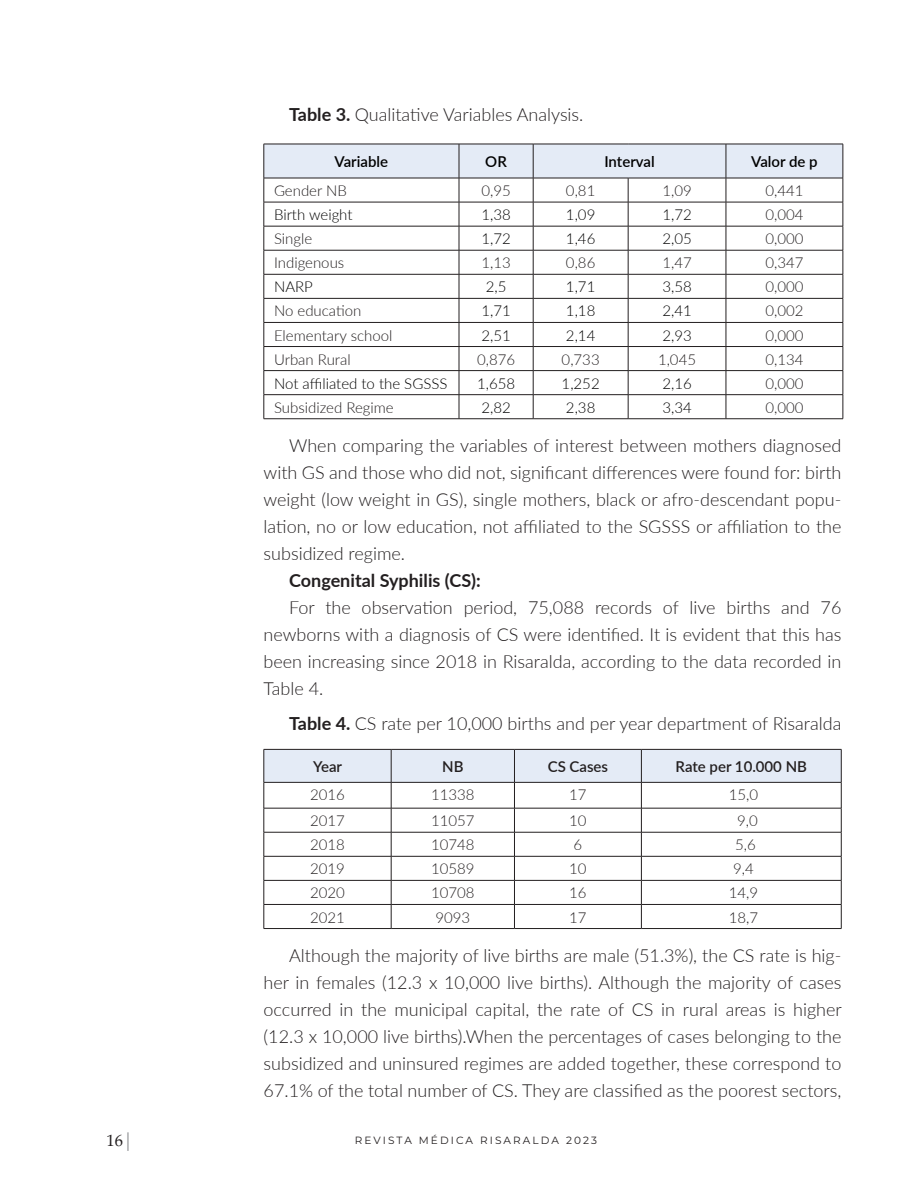
<style>
.page{position:relative;width:918px;height:1188px;background:#fff}
.page>*{position:absolute;margin:0;border:0;box-sizing:border-box;transform-origin:0 0}
.CUERPO_TEXTO{font:300 18px/27px "Lato";color:#231f20;text-align:justify}
.CUERPO_TEXTO-2{font:700 18px "Lato";color:#231f20}
.t1{font:16.5px "Palatino Linotype";color:#231f20}
.CUERPO_TEXTO-3{font:300 15px "Lato";color:#231f20}
.CUERPO_TEXTO-4{font:300 15px "Lato";color:#000}
.t2{font:600 15px "Lato";color:#231f20}
.CUERPO_TEXTO-5{font:600 15px "Lato";color:#000}
.t3{font:10.5px "Montserrat";letter-spacing:.2em;color:#231f20}
.s1{font-weight:700}
.s2{color:#808285}
</style>
<div class="page">
<svg style="left:264px;top:144px;width:580px;height:275px"></svg>
<hr style="left:264px;top:418px;width:195px;height:1px;background:#231f20">
<hr style="left:459px;top:418px;width:74px;height:1px;background:#231f20">
<hr style="left:533px;top:418px;width:95px;height:1px;background:#231f20">
<hr style="left:628px;top:418px;width:98px;height:1px;background:#231f20">
<hr style="left:726px;top:418px;width:117px;height:1px;background:#231f20">
<svg style="left:264px;top:749px;width:578px;height:179px"></svg>
<hr style="left:264px;top:928px;width:127px;height:1px;background:#231f20">
<hr style="left:391px;top:928px;width:123px;height:1px;background:#231f20">
<hr style="left:514px;top:928px;width:127px;height:1px;background:#231f20">
<hr style="left:641px;top:928px;width:200px;height:1px;background:#231f20">
<p class="CUERPO_TEXTO" style="left:289px;top:100px;width:296px"><span class="s1">Table 3.</span> Qualitative Variables Analysis.</p>
<p class="CUERPO_TEXTO-5" style="left:335px;top:151px;width:55px">Variable</p>
<p class="CUERPO_TEXTO-5" style="left:485px;top:151px;width:23px">OR</p>
<p class="CUERPO_TEXTO-5" style="left:604px;top:151px;width:52px">Interval</p>
<p class="CUERPO_TEXTO-5" style="left:751px;top:151px;width:68px">Valor de p</p>
<p class="CUERPO_TEXTO-3" style="left:274px;top:180px;width:74px">Gender NB</p>
<p class="CUERPO_TEXTO-3" style="left:481px;top:180px;width:31px">0,95</p>
<p class="CUERPO_TEXTO-3" style="left:566px;top:180px;width:31px">0,81</p>
<p class="CUERPO_TEXTO-3" style="left:662px;top:180px;width:31px">1,09</p>
<p class="CUERPO_TEXTO-3" style="left:765px;top:180px;width:40px">0,441</p>
<p class="CUERPO_TEXTO-4" style="left:274px;top:204px;width:80px">Birth weight</p>
<p class="CUERPO_TEXTO-4" style="left:481px;top:204px;width:31px">1,38</p>
<p class="CUERPO_TEXTO-4" style="left:566px;top:204px;width:31px">1,09</p>
<p class="CUERPO_TEXTO-4" style="left:662px;top:204px;width:31px">1,72</p>
<p class="CUERPO_TEXTO-3" style="left:765px;top:204px;width:40px">0,004</p>
<p class="CUERPO_TEXTO-3" style="left:274px;top:228px;width:40px">Single</p>
<p class="CUERPO_TEXTO-4" style="left:481px;top:228px;width:31px">1,72</p>
<p class="CUERPO_TEXTO-4" style="left:566px;top:228px;width:31px">1,46</p>
<p class="CUERPO_TEXTO-4" style="left:662px;top:228px;width:31px">2,05</p>
<p class="CUERPO_TEXTO-3" style="left:765px;top:228px;width:40px">0,000</p>
<p class="CUERPO_TEXTO-3" style="left:274px;top:252px;width:72px">Indigenous</p>
<p class="CUERPO_TEXTO-3" style="left:481px;top:252px;width:31px">1,13</p>
<p class="CUERPO_TEXTO-3" style="left:566px;top:252px;width:31px">0,86</p>
<p class="CUERPO_TEXTO-3" style="left:662px;top:252px;width:31px">1,47</p>
<p class="CUERPO_TEXTO-3" style="left:765px;top:252px;width:40px">0,347</p>
<p class="CUERPO_TEXTO-4" style="left:274px;top:277px;width:40px">NARP</p>
<p class="CUERPO_TEXTO-4" style="left:486px;top:277px;width:22px">2,5</p>
<p class="CUERPO_TEXTO-4" style="left:566px;top:277px;width:31px">1,71</p>
<p class="CUERPO_TEXTO-4" style="left:662px;top:277px;width:31px">3,58</p>
<p class="CUERPO_TEXTO-3" style="left:765px;top:277px;width:40px">0,000</p>
<p class="CUERPO_TEXTO-3" style="left:274px;top:301px;width:89px">No education</p>
<p class="CUERPO_TEXTO-4" style="left:481px;top:301px;width:31px">1,71</p>
<p class="CUERPO_TEXTO-4" style="left:566px;top:301px;width:31px">1,18</p>
<p class="CUERPO_TEXTO-4" style="left:662px;top:301px;width:31px">2,41</p>
<p class="CUERPO_TEXTO-3" style="left:765px;top:301px;width:40px">0,002</p>
<p class="CUERPO_TEXTO-3" style="left:274px;top:325px;width:120px">Elementary school</p>
<p class="CUERPO_TEXTO-4" style="left:481px;top:325px;width:31px">2,51</p>
<p class="CUERPO_TEXTO-4" style="left:566px;top:325px;width:31px">2,14</p>
<p class="CUERPO_TEXTO-4" style="left:662px;top:325px;width:31px">2,93</p>
<p class="CUERPO_TEXTO-3" style="left:765px;top:325px;width:40px">0,000</p>
<p class="CUERPO_TEXTO-3" style="left:274px;top:349px;width:78px">Urban Rural</p>
<p class="CUERPO_TEXTO-3" style="left:477px;top:349px;width:40px">0,876</p>
<p class="CUERPO_TEXTO-3" style="left:562px;top:349px;width:40px">0,733</p>
<p class="CUERPO_TEXTO-3" style="left:658px;top:349px;width:40px">1,045</p>
<p class="CUERPO_TEXTO-3" style="left:765px;top:349px;width:40px">0,134</p>
<p class="CUERPO_TEXTO-4" style="left:274px;top:373px;width:175px">Not affiliated to the SGSSS</p>
<p class="CUERPO_TEXTO-4" style="left:477px;top:373px;width:40px">1,658</p>
<p class="CUERPO_TEXTO-4" style="left:562px;top:373px;width:40px">1,252</p>
<p class="CUERPO_TEXTO-4" style="left:662px;top:373px;width:31px">2,16</p>
<p class="CUERPO_TEXTO-3" style="left:765px;top:373px;width:40px">0,000</p>
<p class="CUERPO_TEXTO-3" style="left:274px;top:397px;width:121px">Subsidized Regime</p>
<p class="CUERPO_TEXTO-4" style="left:481px;top:397px;width:31px">2,82</p>
<p class="CUERPO_TEXTO-4" style="left:566px;top:397px;width:31px">2,38</p>
<p class="CUERPO_TEXTO-4" style="left:662px;top:397px;width:31px">3,34</p>
<p class="CUERPO_TEXTO-3" style="left:765px;top:397px;width:40px">0,000</p>
<p class="CUERPO_TEXTO" style="left:264px;top:431px;width:579px;text-indent:26px">When comparing the variables of interest between mothers diagnosed with GS and those who did not, significant differences were found for: birth weight (low weight in GS), single mothers, black or afro-descendant popu&shy;lation, no or low education, not affiliated to the SGSSS or affiliation to the subsidized regime.</p>
<p class="CUERPO_TEXTO-2" style="left:289px;top:567px;width:193px">Congenital Syphilis (CS):</p>
<p class="CUERPO_TEXTO" style="left:264px;top:593px;width:579px;text-indent:26px">For the observation period, 75,088 records of live births and 76 newborns with a diagnosis of CS were identified. It is evident that this has been increasing since 2018 in Risaralda, according to the data recorded in Table 4.</p>
<p class="CUERPO_TEXTO" style="left:289px;top:710px;width:554px"><span class="s1">Table 4.</span> CS rate per 10,000 births and per year department of Risaralda</p>
<p class="t2" style="left:313px;top:756px;width:30px">Year</p>
<p class="t2" style="left:442px;top:756px;width:23px">NB</p>
<p class="t2" style="left:548px;top:756px;width:62px">CS Cases</p>
<p class="t2" style="left:676px;top:756px;width:133px">Rate per 10.000 NB</p>
<p class="CUERPO_TEXTO-3" style="left:310px;top:785px;width:36px">2016</p>
<p class="CUERPO_TEXTO-3" style="left:431px;top:785px;width:45px">11338</p>
<p class="CUERPO_TEXTO-3" style="left:569px;top:785px;width:19px">17</p>
<p class="CUERPO_TEXTO-3" style="left:729px;top:785px;width:31px">15,0</p>
<p class="CUERPO_TEXTO-3" style="left:310px;top:810px;width:36px">2017</p>
<p class="CUERPO_TEXTO-3" style="left:431px;top:810px;width:45px">11057</p>
<p class="CUERPO_TEXTO-3" style="left:569px;top:810px;width:19px">10</p>
<p class="CUERPO_TEXTO-3" style="left:737px;top:810px;width:22px">9,0</p>
<p class="CUERPO_TEXTO-3" style="left:310px;top:834px;width:36px">2018</p>
<p class="CUERPO_TEXTO-3" style="left:431px;top:834px;width:45px">10748</p>
<p class="CUERPO_TEXTO-3" style="left:574px;top:834px;width:10px">6</p>
<p class="CUERPO_TEXTO-3" style="left:735px;top:834px;width:22px">5,6</p>
<p class="CUERPO_TEXTO-3" style="left:310px;top:859px;width:36px">2019</p>
<p class="CUERPO_TEXTO-3" style="left:431px;top:859px;width:45px">10589</p>
<p class="CUERPO_TEXTO-3" style="left:569px;top:859px;width:19px">10</p>
<p class="CUERPO_TEXTO-3" style="left:733px;top:859px;width:22px">9,4</p>
<p class="CUERPO_TEXTO-3" style="left:310px;top:883px;width:36px">2020</p>
<p class="CUERPO_TEXTO-3" style="left:431px;top:883px;width:45px">10708</p>
<p class="CUERPO_TEXTO-3" style="left:569px;top:883px;width:19px">16</p>
<p class="CUERPO_TEXTO-3" style="left:729px;top:883px;width:31px">14,9</p>
<p class="CUERPO_TEXTO-3" style="left:310px;top:907px;width:36px">2021</p>
<p class="CUERPO_TEXTO-3" style="left:435px;top:907px;width:36px">9093</p>
<p class="CUERPO_TEXTO-3" style="left:569px;top:907px;width:19px">17</p>
<p class="CUERPO_TEXTO-3" style="left:729px;top:907px;width:31px">18,7</p>
<p class="CUERPO_TEXTO" style="left:264px;top:942px;width:580px;text-indent:26px">Although the majority of live births are male (51.3%), the CS rate is hig&shy;her in females (12.3 x 10,000 live births). Although the majority of cases occurred in the municipal capital, the rate of CS in rural areas is higher (12.3 x 10,000 live births).When the percentages of cases belonging to the subsidized and uninsured regimes are added together, these correspond to 67.1% of the total number of CS. They are classified as the poorest sectors,</p>
<p class="t1" style="left:107px;top:1128px;width:28px">16<span class="s2">⏐</span></p>
<p class="t3" style="left:355px;top:1133px;width:244px">REVISTA MÉDICA RISARALDA 2023</p>
</div>
